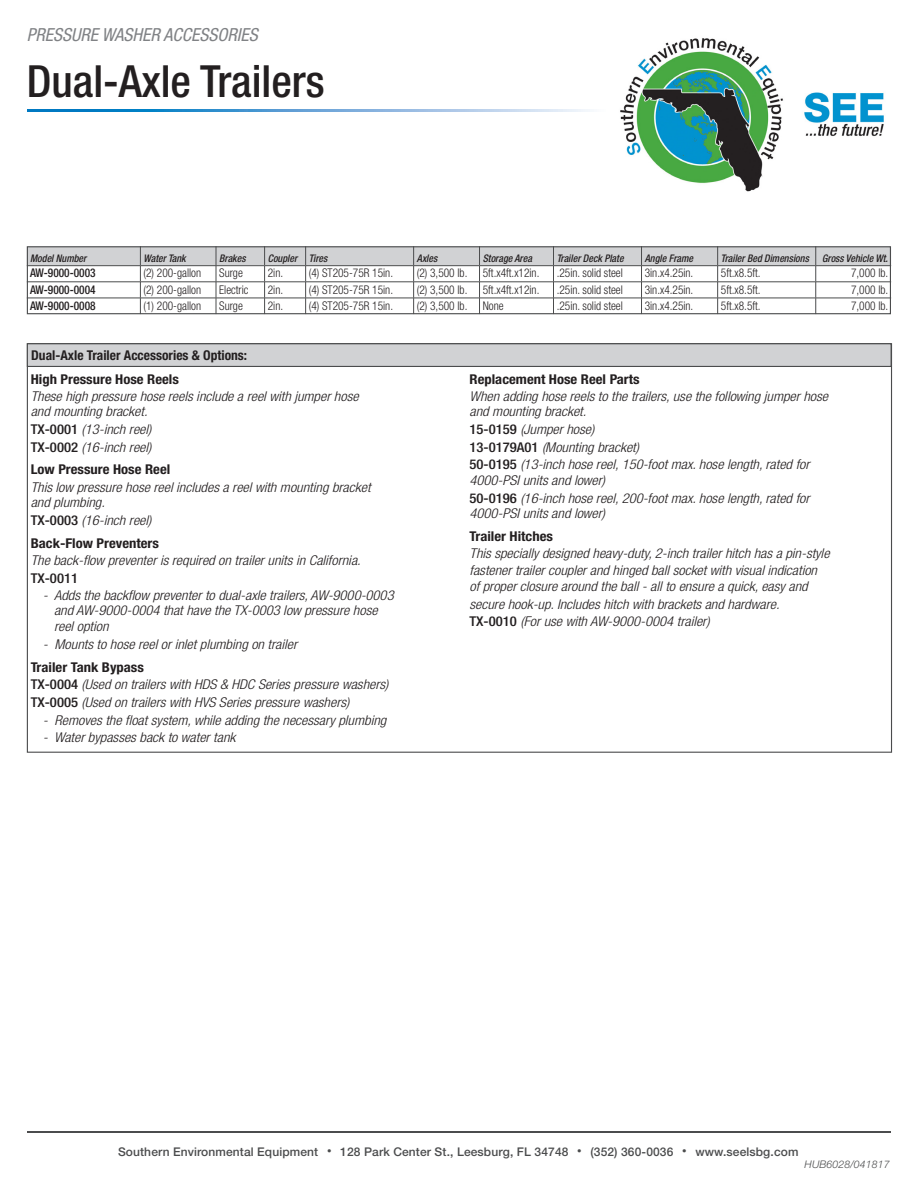
<style>
.page{position:relative;width:918px;height:1188px;background:#fff}
.page>*{position:absolute;margin:0;border:0;box-sizing:border-box;transform-origin:0 0}
.t1{font:500 condensed 44.4px "Helvetica Neue LT Std";color:#231f20}
.t2{font:italic condensed 18px "Helvetica Neue LT Std";color:#808285}
.t3{font:italic 300 condensed 13.5px/15px "Helvetica Neue LT Std";color:#231f20;scale:1.09 1}
.t4{font:700 condensed 13.5px "Helvetica Neue LT Std";color:#231f20;scale:1.09 1}
.t5{font:700 condensed 13.5px "Helvetica Neue LT Std";color:#231f20}
.t6{font:500 condensed 13.5px "Helvetica Neue LT Std";color:#231f20;scale:1.09 1}
.t7{font:300 condensed 12px "Helvetica Neue LT Std";color:#231f20;scale:.95 1}
.t8{font:500 12px "Helvetica Neue LT Std";letter-spacing:.01em;color:#4b4c4d}
.t9{font:500 condensed 12px "Helvetica Neue LT Std";color:#231f20;scale:.95 1}
.t10{font:italic 500 condensed 10.5px "Helvetica Neue LT Std";color:#231f20;scale:.95 1}
.t11{font:italic 300 10.5px "Helvetica Neue LT Std";letter-spacing:.01em;color:#4b4c4d}
.s1{font-weight:500;font-style:normal}
.s2{font-size:9px}
</style>
<div class="page">
<img style="left:620px;top:38px;width:264px;height:154px">
<svg style="left:27px;top:109px;width:563px;height:3px;background:#65a8d8"></svg>
<hr style="left:27px;top:1131px;width:864px;height:2px;background:#4b4c4d">
<svg style="left:29px;top:248px;width:860px;height:64px"></svg>
<hr style="left:27px;top:298px;width:113px;height:1px;background:#4b4c4d">
<hr style="left:140px;top:298px;width:76px;height:1px;background:#4b4c4d">
<hr style="left:216px;top:298px;width:49px;height:1px;background:#4b4c4d">
<hr style="left:265px;top:298px;width:41px;height:1px;background:#4b4c4d">
<hr style="left:306px;top:298px;width:108px;height:1px;background:#4b4c4d">
<hr style="left:414px;top:298px;width:66px;height:1px;background:#4b4c4d">
<hr style="left:480px;top:298px;width:73px;height:1px;background:#4b4c4d">
<hr style="left:554px;top:298px;width:88px;height:1px;background:#4b4c4d">
<hr style="left:642px;top:298px;width:76px;height:1px;background:#4b4c4d">
<hr style="left:718px;top:298px;width:98px;height:1px;background:#4b4c4d">
<hr style="left:816px;top:298px;width:75px;height:1px;background:#4b4c4d">
<div style="left:27px;top:246px;width:864px;height:68px;border:1px solid #4b4c4d"></div>
<div style="left:27px;top:344px;width:864px;height:22px;background:#d1d2d4"></div>
<div style="left:27px;top:343px;width:865px;height:24px;border:1px solid #4b4c4d"></div>
<p class="t2" style="left:27px;top:24px;width:233px">PRESSURE WASHER ACCESSORIES</p>
<p class="t1" style="left:27px;top:55px;width:300px">Dual-Axle Trailers</p>
<p class="t10" style="left:30px;top:252px;width:61px">Model Number</p>
<p class="t10" style="left:144px;top:252px;width:46px">Water Tank</p>
<p class="t10" style="left:219px;top:252px;width:29px">Brakes</p>
<p class="t10" style="left:268px;top:252px;width:32px">Coupler</p>
<p class="t10" style="left:309px;top:252px;width:21px">Tires</p>
<p class="t10" style="left:417px;top:252px;width:23px">Axles</p>
<p class="t10" style="left:483px;top:252px;width:53px">Storage Area</p>
<p class="t10" style="left:557px;top:252px;width:72px">Trailer Deck Plate</p>
<p class="t10" style="left:645px;top:252px;width:52px">Angle Frame</p>
<p class="t10" style="left:721px;top:252px;width:94px">Trailer Bed Dimensions</p>
<p class="t10" style="left:822px;top:252px;width:71px">Gross Vehicle Wt.</p>
<p class="t9" style="left:30px;top:266px;width:71px">AW-9000-0003</p>
<p class="t7" style="left:144px;top:266px;width:62px">(2) 200-gallon</p>
<p class="t7" style="left:219px;top:266px;width:26px">Surge</p>
<p class="t7" style="left:268px;top:266px;width:18px">2in.</p>
<p class="t7" style="left:309px;top:266px;width:90px">(4) ST205-75R 15in.</p>
<p class="t7" style="left:417px;top:266px;width:55px">(2) 3,500 lb.</p>
<p class="t7" style="left:483px;top:266px;width:61px">5ft.x4ft.x12in.</p>
<p class="t7" style="left:557px;top:266px;width:71px">.25in. solid steel</p>
<p class="t7" style="left:645px;top:266px;width:53px">3in.x4.25in.</p>
<p class="t7" style="left:721px;top:266px;width:43px">5ft.x8.5ft.</p>
<p class="t7" style="left:851px;top:266px;width:41px">7,000 lb.</p>
<p class="t9" style="left:30px;top:282px;width:71px">AW-9000-0004</p>
<p class="t7" style="left:144px;top:282px;width:62px">(2) 200-gallon</p>
<p class="t7" style="left:219px;top:282px;width:32px">Electric</p>
<p class="t7" style="left:268px;top:282px;width:18px">2in.</p>
<p class="t7" style="left:309px;top:282px;width:90px">(4) ST205-75R 15in.</p>
<p class="t7" style="left:417px;top:282px;width:55px">(2) 3,500 lb.</p>
<p class="t7" style="left:483px;top:282px;width:61px">5ft.x4ft.x12in.</p>
<p class="t7" style="left:557px;top:282px;width:71px">.25in. solid steel</p>
<p class="t7" style="left:645px;top:282px;width:53px">3in.x4.25in.</p>
<p class="t7" style="left:721px;top:282px;width:43px">5ft.x8.5ft.</p>
<p class="t7" style="left:851px;top:282px;width:41px">7,000 lb.</p>
<p class="t9" style="left:30px;top:298px;width:71px">AW-9000-0008</p>
<p class="t7" style="left:144px;top:299px;width:62px">(1) 200-gallon</p>
<p class="t7" style="left:219px;top:299px;width:26px">Surge</p>
<p class="t7" style="left:268px;top:299px;width:18px">2in.</p>
<p class="t7" style="left:309px;top:299px;width:90px">(4) ST205-75R 15in.</p>
<p class="t7" style="left:417px;top:299px;width:55px">(2) 3,500 lb.</p>
<p class="t7" style="left:483px;top:299px;width:23px">None</p>
<p class="t7" style="left:557px;top:299px;width:71px">.25in. solid steel</p>
<p class="t7" style="left:645px;top:299px;width:53px">3in.x4.25in.</p>
<p class="t7" style="left:721px;top:299px;width:43px">5ft.x8.5ft.</p>
<p class="t7" style="left:851px;top:299px;width:41px">7,000 lb.</p>
<p class="t5" style="left:31px;top:347px;width:217px">Dual-Axle Trailer Accessories &amp; Options:</p>
<p class="t4" style="left:31px;top:371px;width:138px">High Pressure Hose Reels</p>
<p class="t3" style="left:31px;top:390px;width:302px">These high pressure hose reels include a reel with jumper hose and mounting bracket.</p>
<p class="t3" style="left:31px;top:422px;width:112px"><span class="s1">TX-0001</span> (13-inch reel)</p>
<p class="t3" style="left:31px;top:440px;width:112px"><span class="s1">TX-0002</span> (16-inch reel)</p>
<p class="t4" style="left:31px;top:462px;width:130px">Low Pressure Hose Reel</p>
<p class="t3" style="left:31px;top:480px;width:313px">This low pressure hose reel includes a reel with mounting bracket and plumbing.</p>
<p class="t3" style="left:31px;top:513px;width:112px"><span class="s1">TX-0003</span> (16-inch reel)</p>
<p class="t4" style="left:31px;top:535px;width:119px">Back-Flow Preventers</p>
<p class="t3" style="left:31px;top:553px;width:304px">The back-flow preventer is required on trailer units in California.</p>
<p class="t6" style="left:31px;top:570px;width:45px">TX-0011</p>
<p class="t3" style="left:54px;top:588px;width:313px;line-height:15.6px;text-indent:-11px">- Adds the backflow preventer to dual-axle trailers, AW-9000-0003 and AW-9000-0004 that have the TX-0003 low pressure hose reel option</p>
<p class="t3" style="left:43px;top:637px;width:235px">- Mounts to hose reel or inlet plumbing on trailer</p>
<p class="t4" style="left:31px;top:659px;width:105px">Trailer Tank Bypass</p>
<p class="t3" style="left:31px;top:678px;width:330px"><span class="s1">TX-0004</span> (Used on trailers with HDS &amp; HDC Series pressure washers)</p>
<p class="t3" style="left:31px;top:695px;width:294px"><span class="s1">TX-0005</span> (Used on trailers with HVS Series pressure washers)</p>
<p class="t3" style="left:43px;top:713px;width:317px">- Removes the float system, while adding the necessary plumbing</p>
<p class="t3" style="left:43px;top:730px;width:178px">- Water bypasses back to water tank</p>
<p class="t4" style="left:470px;top:371px;width:158px">Replacement Hose Reel Parts</p>
<p class="t3" style="left:470px;top:390px;width:330px">When adding hose reels to the trailers, use the following jumper hose and mounting bracket.</p>
<p class="t3" style="left:470px;top:422px;width:116px"><span class="s1">15-0159</span> (Jumper hose)</p>
<p class="t3" style="left:470px;top:440px;width:157px"><span class="s1">13-0179A01</span> (Mounting bracket)</p>
<p class="t3" style="left:470px;top:457px;width:313px"><span class="s1">50-0195</span> (13-inch hose reel, 150-foot max. hose length, rated for</p>
<p class="t3" style="left:470px;top:474px;width:126px">4000-PSI units and lower)</p>
<p class="t3" style="left:470px;top:491px;width:313px"><span class="s1">50-0196</span> (16-inch hose reel, 200-foot max. hose length, rated for<br>4000-PSI units and lower)</p>
<p class="t4" style="left:470px;top:528px;width:78px">Trailer Hitches</p>
<p class="t3" style="left:470px;top:547px;width:332px">This specially designed heavy-duty, 2-inch trailer hitch has a pin-style</p>
<p class="t3" style="left:470px;top:563px;width:320px">fastener trailer coupler and hinged ball socket with visual indication</p>
<p class="t3" style="left:470px;top:579px;width:312px">of proper closure around the ball - all to ensure a quick, easy and</p>
<p class="t3" style="left:470px;top:597px;width:286px">secure hook-up. Includes hitch with brackets and hardware.</p>
<p class="t3" style="left:470px;top:614px;width:222px"><span class="s1">TX-0010</span> (For use with AW-9000-0004 trailer)</p>
<p class="t8" style="left:118px;top:1144px;width:682px">Southern Environmental Equipment <span class="s2">•</span> 128 Park Center St., Leesburg, FL 34748 <span class="s2">•</span> (352) 360-0036 <span class="s2">•</span> www.seelsbg.com</p>
<p class="t11" style="left:805px;top:1159px;width:87px">HUB6028/041817</p>
</div>
